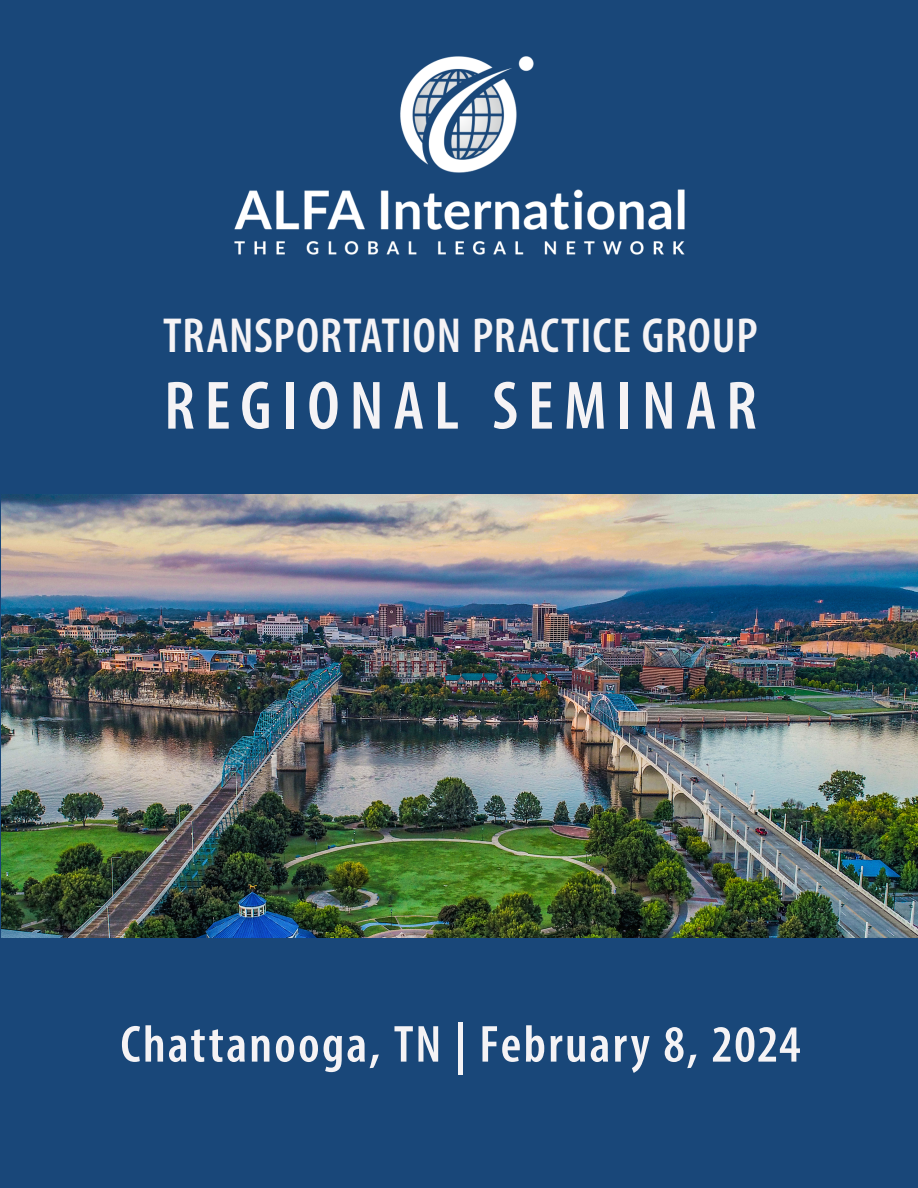
<style>
.page{position:relative;width:918px;height:1188px;background:#194779}
.page>*{position:absolute;margin:0;border:0;box-sizing:border-box;transform-origin:0 0}
.Body_Text{font:600 condensed 69px "Myriad Pro";letter-spacing:.14em;color:#f5f3f5}
.Body_Text-2{font:600 condensed 52.5px "Myriad Pro";letter-spacing:.04em;color:#f5f3f5}
.Body_Text-3{font:600 condensed 49.5px "Myriad Pro";letter-spacing:.015em;color:#f5f3f5}
</style>
<div class="page">
<img style="left:2px;top:495px;width:916px;height:443px">
<img style="left:235px;top:56px;width:450px;height:198px">
<p class="Body_Text-3" style="left:163px;top:305px;width:596px">TRANSPORTATION PRACTICE GROUP</p>
<p class="Body_Text" style="left:164px;top:363px;width:594px">REGIONAL SEMINAR</p>
<p class="Body_Text-2" style="left:120px;top:1012px;width:682px">Chattanooga, TN | February 8, 2024</p>
</div>
